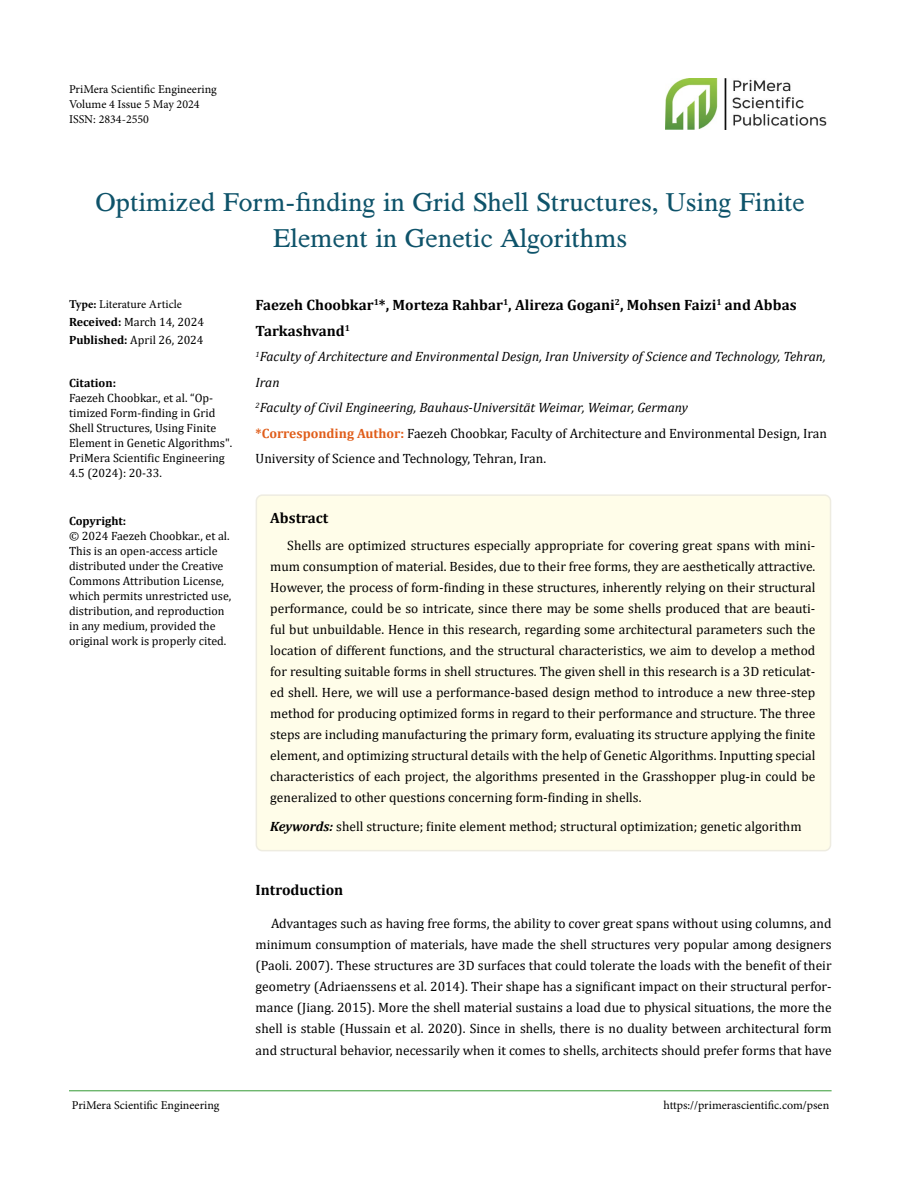
<style>
.page{position:relative;width:900px;height:1188px;background:#fff}
.page>*{position:absolute;margin:0;border:0;box-sizing:border-box;transform-origin:0 0}
.t1{font:27px/36px "Tribun ADF Std";color:#0e536a;text-align:center}
.t2{font:700 15px/25.5px "Cambria";color:#000}
.t3{font:13.5px/21px "Cambria";color:#000;text-align:justify}
.t4{font:italic 13.5px/25.5px "Cambria";color:#000}
.t5{font:12px/15px "Cambria";color:#000}
.t6{font:12px/15px "Minion Pro";color:#000}
.t7{font:700 12px "Cambria";color:#000}
.s1{font-weight:700}
.s2{font-weight:700;font-style:normal;color:#e05d1a}
.s3{font-style:normal}
.s4{font-weight:700;font-style:italic}
</style>
<div class="page">
<hr style="left:69px;top:1091px;width:763px;height:1px;background:#393">
<img style="left:665px;top:78px;width:162px;height:52px">
<div style="left:256px;top:495px;width:575px;height:356px;background:#fffde9;border-radius:6px"></div>
<div style="left:256px;top:494px;width:575px;height:357px;border:2px solid #eeece1;border-radius:6px"></div>
<p class="t6" style="left:69px;top:82px;width:149px">PriMera Scientific Engineering<br>Volume 4 Issue 5 May 2024<br>ISSN: 2834-2550</p>
<h1 class="t1" style="left:96px;top:184px;width:711px">Optimized Form-finding in Grid Shell Structures, Using Finite<br>Element in Genetic Algorithms</h1>
<p class="t6" style="left:69px;top:297px;width:114px"><span class="s1">Type:</span> Literature Article</p>
<p class="t5" style="left:69px;top:313px;width:137px;line-height:18px"><span class="s1">Received:</span> March 14, 2024<br><span class="s1">Published:</span> April 26, 2024</p>
<p class="t7" style="left:69px;top:375px;width:49px">Citation:</p>
<p class="t5" style="left:69px;top:391px;width:165px">Faezeh Choobkar., et al. “Op&shy;timized Form-finding in Grid<br>Shell Structures, Using Finite<br>Element in Genetic Algorithms".<br>PriMera Scientific Engineering<br>4.5 (2024): 20-33.</p>
<p class="t7" style="left:69px;top:512px;width:59px">Copyright:</p>
<p class="t5" style="left:69px;top:528px;width:164px">© 2024 Faezeh Choobkar., et al.<br>This is an open-access article distributed under the Creative<br>Commons Attribution License, which permits unrestricted use, distribution, and reproduction in any medium, provided the original work is properly cited.</p>
<p class="t2" style="left:256px;top:292px;width:543px">Faezeh Choobkar<sup>1</sup>*, Morteza Rahbar<sup>1</sup>, Alireza Gogani<sup>2</sup>, Mohsen Faizi<sup>1</sup> and Abbas<br>Tarkashvand<sup>1</sup></p>
<p class="t4" style="left:256px;top:344px;width:573px"><sup>1</sup>Faculty of Architecture and Environmental Design, Iran University of Science and Technology, Tehran, Iran<br><sup>2</sup>Faculty of Civil Engineering, Bauhaus-Universität Weimar, Weimar, Germany<br><span class="s2">*Corresponding Author:</span> <span class="s3">Faezeh Choobkar, Faculty of Architecture and Environmental Design, Iran University of Science and Technology, Tehran, Iran.</span></p>
<p class="t2" style="left:270px;top:505px;width:60px">Abstract</p>
<p class="t3" style="left:270px;top:535px;width:547px;text-indent:17px">Shells are optimized structures especially appropriate for covering great spans with mini&shy;mum consumption of material. Besides, due to their free forms, they are aesthetically attractive.<br>However, the process of form-finding in these structures, inherently relying on their structural performance, could be so intricate, since there may be some shells produced that are beauti&shy;ful but unbuildable. Hence in this research, regarding some architectural parameters such the location of different functions, and the structural characteristics, we aim to develop a method for resulting suitable forms in shell structures. The given shell in this research is a 3D reticulat&shy;ed shell. Here, we will use a performance-based design method to introduce a new three-step method for producing optimized forms in regard to their performance and structure. The three steps are including manufacturing the primary form, evaluating its structure applying the finite element, and optimizing structural details with the help of Genetic Algorithms. Inputting special characteristics of each project, the algorithms presented in the Grasshopper plug-in could be generalized to other questions concerning form-finding in shells.</p>
<p class="t3" style="left:270px;top:816px;width:533px"><span class="s4">Keywords:</span> shell structure; finite element method; structural optimization; genetic algorithm</p>
<p class="t2" style="left:256px;top:877px;width:89px">Introduction</p>
<p class="t3" style="left:256px;top:913px;width:578px;text-indent:15px">Advantages such as having free forms, the ability to cover great spans without using columns, and minimum consumption of materials, have made the shell structures very popular among designers (Paoli. 2007). These structures are 3D surfaces that could tolerate the loads with the benefit of their geometry (Adriaenssens et al. 2014). Their shape has a significant impact on their structural perfor&shy;mance (Jiang. 2015). More the shell material sustains a load due to physical situations, the more the shell is stable (Hussain et al. 2020). Since in shells, there is no duality between architectural form and structural behavior, necessarily when it comes to shells, architects should prefer forms that have</p>
<p class="t6" style="left:72px;top:1097px;width:149px">PriMera Scientific Engineering</p>
<p class="t6" style="left:664px;top:1097px;width:167px">https://primerascientific.com/psen</p>
</div>
